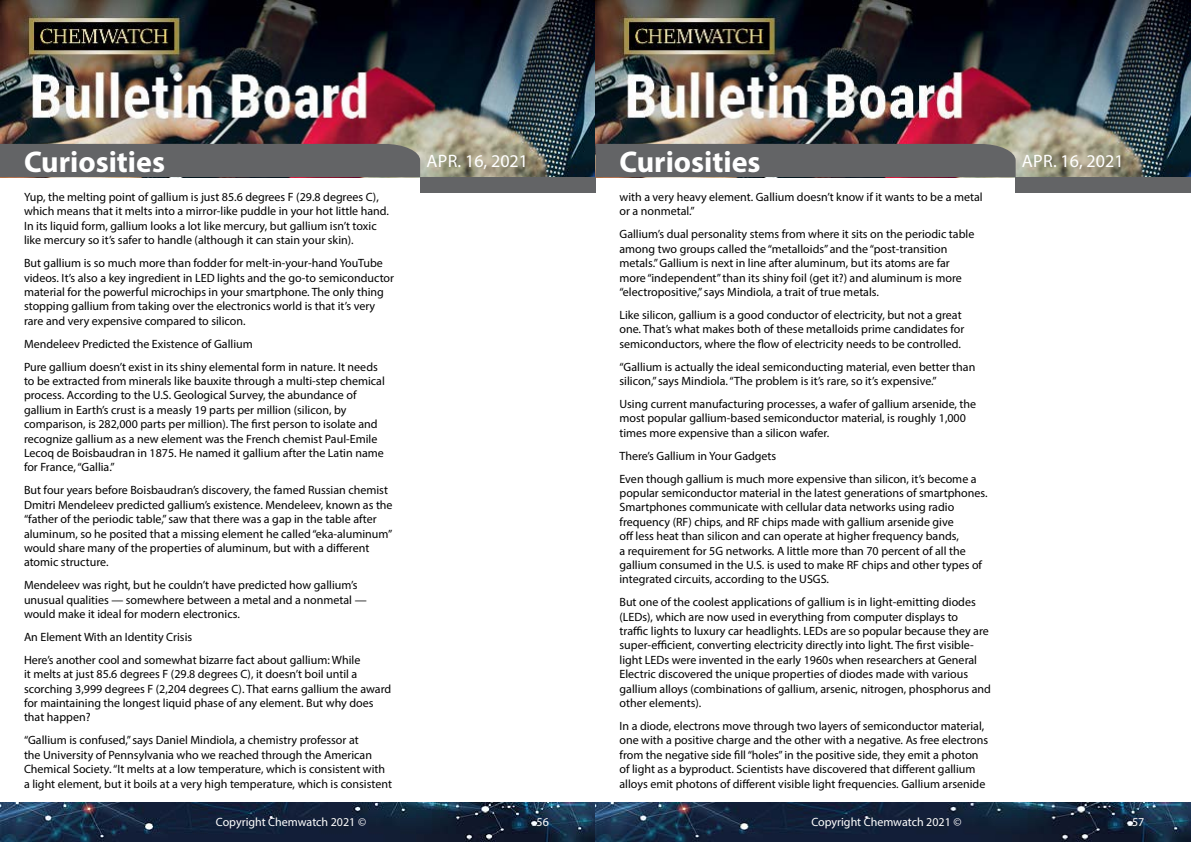
<style>
.page{position:relative;width:1191px;height:842px;background:#fff}
.page>*{position:absolute;margin:0;border:0;box-sizing:border-box;transform-origin:0 0}
.t1{font:700 30px "Myriad Pro";color:#fff}
.t2{font:18px "Myriad Pro";color:#fff}
.t3{font:12px/14.4px "Myriad Pro";color:#000}
.t4{font:12px "Myriad Pro";color:#fff}
</style>
<div class="page">
<img style="left:0;top:0;width:1191px;height:177px">
<div style="left:420px;top:177px;width:175px;height:15px;background:#636466"></div>
<div style="left:1015px;top:177px;width:176px;height:15px;background:#636466"></div>
<div style="left:0;top:144px;width:420px;height:33px;background:#636466"></div>
<div style="left:595px;top:144px;width:420px;height:33px;background:#636466"></div>
<img style="left:0;top:802px;width:1191px;height:40px">
<h1 class="t1" style="left:24px;top:142px;width:142px">Curiosities</h1>
<h2 class="t2" style="left:426px;top:149px;width:103px">Apr. 16, 2021</h2>
<h1 class="t1" style="left:619px;top:142px;width:142px">Curiosities</h1>
<h2 class="t2" style="left:1022px;top:149px;width:103px">Apr. 16, 2021</h2>
<p class="t3" style="left:619px;top:190px;width:365px">with a very heavy element. Gallium doesn’t know if it wants to be a metal or a nonmetal.”</p>
<p class="t3" style="left:619px;top:227px;width:356px">Gallium’s dual personality stems from where it sits on the periodic table among two groups called the “metalloids” and the “post-transition metals.” Gallium is next in line after aluminum, but its atoms are far more “independent” than its shiny foil (get it?) and aluminum is more “electropositive,” says Mindiola, a trait of true metals.</p>
<p class="t3" style="left:619px;top:307px;width:346px">Like silicon, gallium is a good conductor of electricity, but not a great one. That’s what makes both of these metalloids prime candidates for semiconductors, where the flow of electricity needs to be controlled.</p>
<p class="t3" style="left:619px;top:359px;width:357px">“Gallium is actually the ideal semiconducting material, even better than silicon,” says Mindiola. “The problem is it’s rare, so it’s expensive.”</p>
<p class="t3" style="left:619px;top:396px;width:358px">Using current manufacturing processes, a wafer of gallium arsenide, the most popular gallium-based semiconductor material, is roughly 1,000 times more expensive than a silicon wafer.</p>
<p class="t3" style="left:619px;top:444px;width:359px;line-height:22.9px">There’s Gallium in Your Gadgets<br>Even though gallium is much more expensive than silicon, it’s become a</p>
<p class="t3" style="left:619px;top:485px;width:370px">popular semiconductor material in the latest generations of smartphones.<br>Smartphones communicate with cellular data networks using radio frequency (RF) chips, and RF chips made with gallium arsenide give<br>off less heat than silicon and can operate at higher frequency bands,<br>a requirement for 5G networks. A little more than 70 percent of all the gallium consumed in the U.S. is used to make RF chips and other types of integrated circuits, according to the USGS.</p>
<p class="t3" style="left:619px;top:595px;width:373px">But one of the coolest applications of gallium is in light-emitting diodes (LEDs), which are now used in everything from computer displays to<br>traffic lights to luxury car headlights. LEDs are so popular because they are super-efficient, converting electricity directly into light. The first visible&shy;light LEDs were invented in the early 1960s when researchers at General Electric discovered the unique properties of diodes made with various gallium alloys (combinations of gallium, arsenic, nitrogen, phosphorus and other elements).</p>
<p class="t3" style="left:619px;top:718px;width:370px">In a diode, electrons move through two layers of semiconductor material, one with a positive charge and the other with a negative. As free electrons from the negative side fill “holes” in the positive side, they emit a photon of light as a byproduct. Scientists have discovered that different gallium alloys emit photons of different visible light frequencies. Gallium arsenide</p>
<p class="t3" style="left:24px;top:190px;width:366px">Yup, the melting point of gallium is just 85.6 degrees F (29.8 degrees C), which means that it melts into a mirror-like puddle in your hot little hand.<br>In its liquid form, gallium looks a lot like mercury, but gallium isn’t toxic like mercury so it’s safer to handle (although it can stain your skin).</p>
<p class="t3" style="left:24px;top:256px;width:372px">But gallium is so much more than fodder for melt-in-your-hand YouTube videos. It’s also a key ingredient in LED lights and the go-to semiconductor material for the powerful microchips in your smartphone. The only thing stopping gallium from taking over the electronics world is that it’s very rare and very expensive compared to silicon.</p>
<p class="t3" style="left:24px;top:332px;width:355px;line-height:22.9px">Mendeleev Predicted the Existence of Gallium<br>Pure gallium doesn’t exist in its shiny elemental form in nature. It needs</p>
<p class="t3" style="left:24px;top:374px;width:362px">to be extracted from minerals like bauxite through a multi-step chemical process. According to the U.S. Geological Survey, the abundance of gallium in Earth’s crust is a measly 19 parts per million (silicon, by comparison, is 282,000 parts per million). The first person to isolate and recognize gallium as a new element was the French chemist Paul-Emile Lecoq de Boisbaudran in 1875. He named it gallium after the Latin name for France, “Gallia.”</p>
<p class="t3" style="left:24px;top:483px;width:370px">But four years before Boisbaudran’s discovery, the famed Russian chemist Dmitri Mendeleev predicted gallium’s existence. Mendeleev, known as the “father of the periodic table,” saw that there was a gap in the table after aluminum, so he posited that a missing element he called “eka-aluminum” would share many of the properties of aluminum, but with a different atomic structure.</p>
<p class="t3" style="left:24px;top:578px;width:344px">Mendeleev was right, but he couldn’t have predicted how gallium’s unusual qualities — somewhere between a metal and a nonmetal — would make it ideal for modern electronics.</p>
<p class="t3" style="left:24px;top:625px;width:338px;line-height:22.9px">An Element With an Identity Crisis<br>Here’s another cool and somewhat bizarre fact about gallium: While</p>
<p class="t3" style="left:24px;top:667px;width:369px">it melts at just 85.6 degrees F (29.8 degrees C), it doesn’t boil until a scorching 3,999 degrees F (2,204 degrees C). That earns gallium the award for maintaining the longest liquid phase of any element. But why does that happen?</p>
<p class="t3" style="left:24px;top:733px;width:369px">“Gallium is confused,” says Daniel Mindiola, a chemistry professor at<br>the University of Pennsylvania who we reached through the American Chemical Society. “It melts at a low temperature, which is consistent with a light element, but it boils at a very high temperature, which is consistent</p>
<p class="t4" style="left:216px;top:815px;width:152px">Copyright Chemwatch 2021 ©</p>
<p class="t4" style="left:536px;top:815px;width:14px">56</p>
<p class="t4" style="left:811px;top:815px;width:152px">Copyright Chemwatch 2021 ©</p>
<p class="t4" style="left:1132px;top:815px;width:14px">57</p>
</div>
